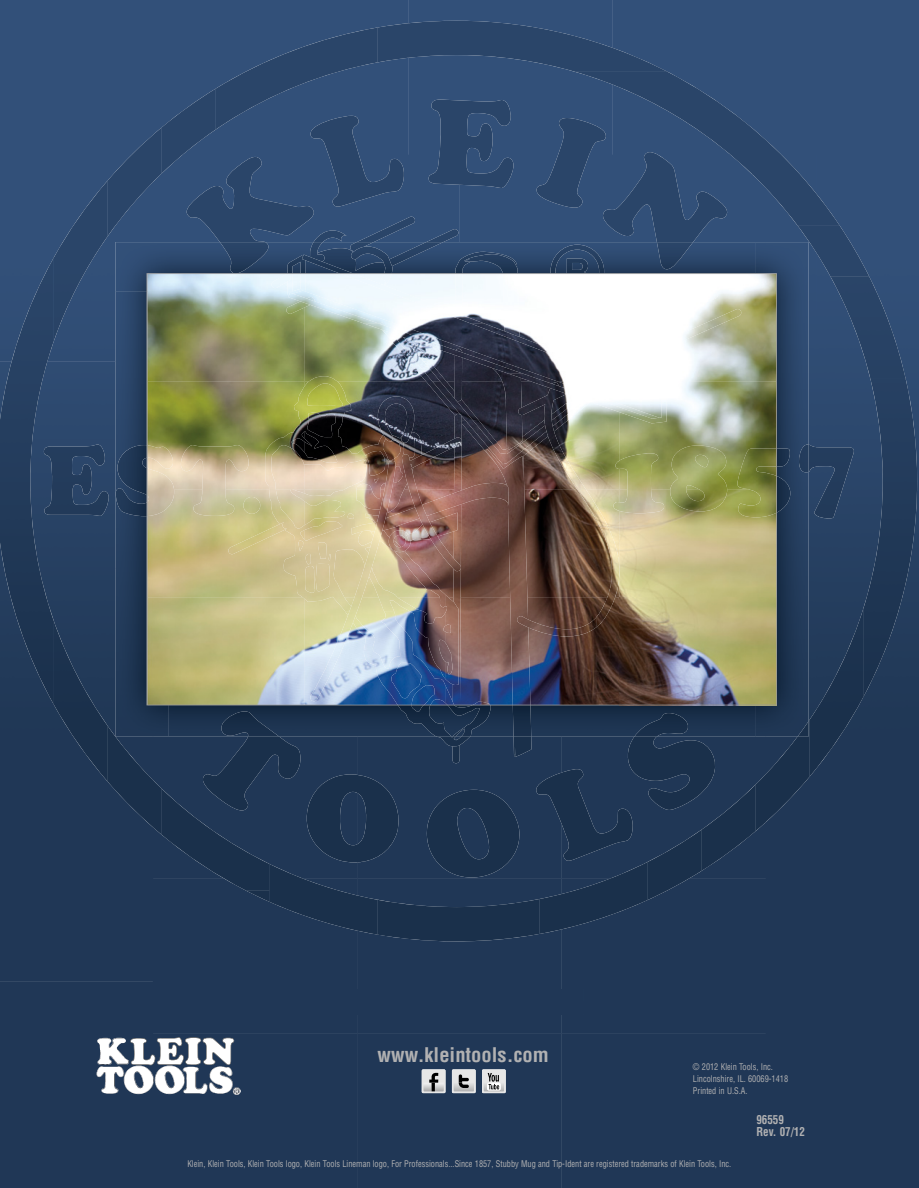
<style>
.page{position:relative;width:919px;height:1188px;background:#fff}
.page>*{position:absolute;margin:0;border:0;box-sizing:border-box;transform-origin:0 0}
.t1{font:700 condensed 19.65px "Helvetica";color:#b1b1b2;scale:1.04 1}
.t2{font:700 condensed 12px/12px "Helvetica";color:#b1b1b2;scale:.92 1}
.t3{font:condensed 9px/12px "Helvetica";color:#b1b1b2;scale:.92 1}
</style>
<div class="page">
<div style="left:0;top:0;width:816px;height:155px;background:#325079"></div>
<img style="left:816px;top:0;width:102px;height:1188px">
<div style="left:0;top:155px;width:153px;height:206px;background:#325079"></div>
<div style="left:153px;top:155px;width:612px;height:87px;background:#325079"></div>
<img style="left:765px;top:155px;width:52px;height:1033px">
<img style="left:54px;top:361px;width:61px;height:207px">
<div style="left:0;top:568px;width:153px;height:620px;background:#203756"></div>
<div style="left:153px;top:737px;width:613px;height:451px;background:#203756"></div>
<div style="left:332px;top:990px;width:251px;height:24px;background:#203756"></div>
<img style="left:693px;top:1044px;width:66px;height:7px">
<img style="left:157px;top:1037px;width:44px;height:1px">
<svg style="left:126px;top:1038px;width:114px;height:56px"></svg>
<svg style="left:422px;top:1069px;width:23px;height:24px"></svg>
<svg style="left:423px;top:1073px;width:21px;height:18px"></svg>
<svg style="left:452px;top:1069px;width:23px;height:24px"></svg>
<svg style="left:453px;top:1074px;width:21px;height:17px"></svg>
<svg style="left:482px;top:1069px;width:23px;height:24px"></svg>
<svg style="left:483px;top:1073px;width:21px;height:18px"></svg>
<img style="left:215px;top:27px;width:163px;height:96px">
<img style="left:377px;top:21px;width:290px;height:51px">
<img style="left:161px;top:89px;width:55px;height:85px">
<img style="left:574px;top:72px;width:172px;height:51px">
<img style="left:107px;top:127px;width:55px;height:110px">
<svg style="left:215px;top:123px;width:11px;height:7px"></svg>
<img style="left:687px;top:123px;width:113px;height:51px">
<img style="left:54px;top:180px;width:54px;height:162px">
<img style="left:751px;top:174px;width:88px;height:51px">
<img style="left:0;top:257px;width:54px;height:448px">
<img style="left:797px;top:225px;width:72px;height:52px">
<img style="left:830px;top:276px;width:75px;height:103px">
<img style="left:863px;top:379px;width:54px;height:319px">
<img style="left:54px;top:620px;width:54px;height:162px">
<img style="left:809px;top:608px;width:54px;height:169px">
<img style="left:107px;top:726px;width:55px;height:109px">
<div style="left:755px;top:720px;width:54px;height:111px;background:#203753"></div>
<img style="left:701px;top:785px;width:54px;height:86px">
<img style="left:161px;top:788px;width:109px;height:103px">
<img style="left:647px;top:830px;width:54px;height:70px">
<img style="left:269px;top:864px;width:109px;height:71px">
<img style="left:539px;top:862px;width:108px;height:72px">
<img style="left:245px;top:890px;width:25px;height:12px">
<img style="left:377px;top:899px;width:162px;height:42px">
<img style="left:182px;top:157px;width:134px;height:85px">
<img style="left:308px;top:116px;width:97px;height:91px">
<img style="left:428px;top:100px;width:85px;height:88px">
<img style="left:534px;top:118px;width:74px;height:90px">
<img style="left:599px;top:152px;width:131px;height:90px">
<img style="left:198px;top:737px;width:105px;height:73px">
<img style="left:301px;top:774px;width:100px;height:88px">
<img style="left:426px;top:790px;width:94px;height:88px">
<img style="left:533px;top:769px;width:101px;height:92px">
<img style="left:625px;top:737px;width:93px;height:73px">
<img style="left:808px;top:445px;width:45px;height:73px">
<img style="left:44px;top:445px;width:65px;height:71px">
<img style="left:357px;top:217px;width:58px;height:25px">
<img style="left:426px;top:229px;width:33px;height:13px">
<img style="left:452px;top:746px;width:8px;height:17px">
<img style="left:513px;top:737px;width:18px;height:20px">
<img style="left:437px;top:737px;width:33px;height:9px">
<img style="left:313px;top:230px;width:34px;height:12px">
<img style="left:115px;top:242px;width:640px;height:49px">
<img style="left:755px;top:242px;width:53px;height:480px">
<img style="left:115px;top:291px;width:53px;height:431px">
<img style="left:168px;top:705px;width:587px;height:17px">
<img style="left:115px;top:722px;width:693px;height:15px">
<img style="left:220px;top:242px;width:50px;height:31px">
<img style="left:657px;top:242px;width:36px;height:27px">
<img style="left:220px;top:711px;width:59px;height:26px">
<img style="left:634px;top:713px;width:55px;height:24px">
<img style="left:777px;top:449px;width:13px;height:64px">
<img style="left:799px;top:445px;width:9px;height:27px">
<img style="left:116px;top:445px;width:30px;height:71px">
<img style="left:324px;top:248px;width:27px;height:7px">
<img style="left:287px;top:256px;width:15px;height:17px">
<img style="left:350px;top:242px;width:23px;height:9px">
<img style="left:389px;top:242px;width:54px;height:24px">
<img style="left:455px;top:252px;width:62px;height:21px">
<img style="left:464px;top:254px;width:53px;height:19px">
<img style="left:397px;top:705px;width:93px;height:32px">
<img style="left:310px;top:242px;width:14px;height:13px">
<img style="left:351px;top:246px;width:41px;height:27px">
<img style="left:302px;top:255px;width:52px;height:18px">
<img style="left:550px;top:245px;width:54px;height:28px">
<img style="left:566px;top:259px;width:22px;height:14px">
<img style="left:146px;top:273px;width:631px;height:432px">
<img style="left:96px;top:1052px;width:89px;height:42px">
<img style="left:97px;top:1038px;width:29px;height:14px">
<h1 class="t1" style="left:377px;top:1043px;width:166px">www.kleintools.com</h1>
<p class="t3" style="left:693px;top:1060px;width:105px">© 2012 Klein Tools, Inc.<br>Lincolnshire, IL. 60069-1418<br>Printed in U.S.A.</p>
<h2 class="t2" style="left:756px;top:1113px;width:54px">96559<br>Rev. 07/12</h2>
<p class="t3" style="left:187px;top:1157px;width:592px">Klein, Klein Tools, Klein Tools logo, Klein Tools Lineman logo, For Professionals...Since 1857, Stubby Mug and Tip-Ident are registered trademarks of Klein Tools, Inc.</p>
</div>
